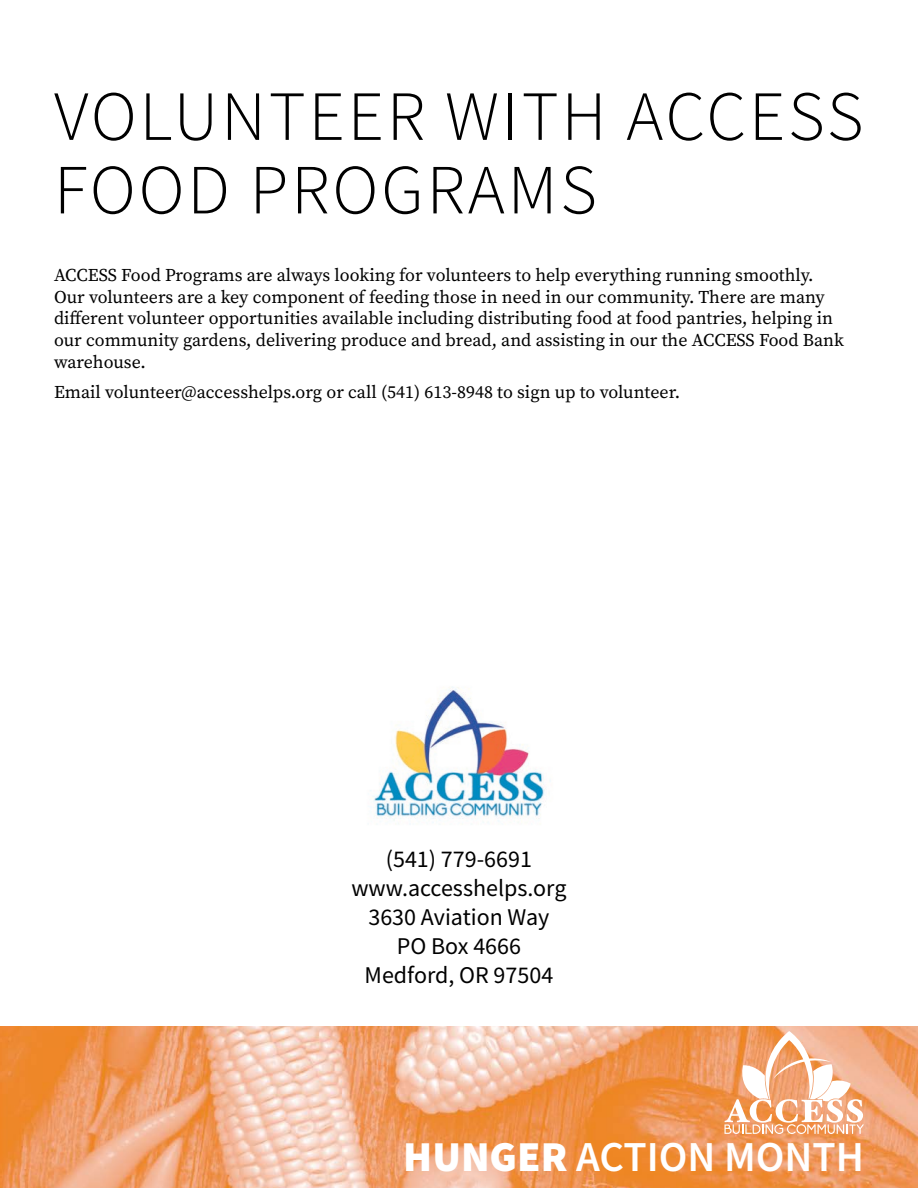
<style>
.page{position:relative;width:918px;height:1188px;background:#fff}
.page>*{position:absolute;margin:0;border:0;box-sizing:border-box;transform-origin:0 0}
.t1{font:300 70.5px/73.5px "Source Sans Pro";letter-spacing:.04em;color:#000}
.t2{font:600 42.6px "Source Sans Pro";color:#fff}
.t3{font:24px "Source Sans Pro";color:#000}
.t4{font:18px/21.6px "Source Serif Variable";color:#000}
.s1{font-weight:900}
</style>
<div class="page">
<img style="left:0;top:1026px;width:918px;height:162px">
<svg style="left:724px;top:1031px;width:140px;height:103px"></svg>
<img style="left:370px;top:687px;width:181px;height:136px">
<p class="t1" style="left:54px;top:80px;width:811px">VOLUNTEER WITH ACCESS<br>FOOD PROGRAMS</p>
<p class="t4" style="left:54px;top:264px;width:792px">ACCESS Food Programs are always looking for volunteers to help everything running smoothly.<br>Our volunteers are a key component of feeding those in need in our community. There are many different volunteer opportunities available including distributing food at food pantries, helping in our community gardens, delivering produce and bread, and assisting in our the ACCESS Food Bank warehouse.</p>
<p class="t4" style="left:54px;top:381px;width:628px">Email volunteer@accesshelps.org or call (541) 613-8948 to sign up to volunteer.</p>
<p class="t3" style="left:386px;top:844px;width:148px">(541) 779-6691</p>
<p class="t3" style="left:351px;top:873px;width:217px">www.accesshelps.org</p>
<p class="t3" style="left:368px;top:902px;width:183px">3630 Aviation Way</p>
<p class="t3" style="left:397px;top:930px;width:126px">PO Box 4666</p>
<p class="t3" style="left:365px;top:959px;width:190px">Medford, OR 97504</p>
<h2 class="t2" style="left:403px;top:1128px;width:462px"><span class="s1">HUNGER</span> ACTION MONTH</h2>
</div>
